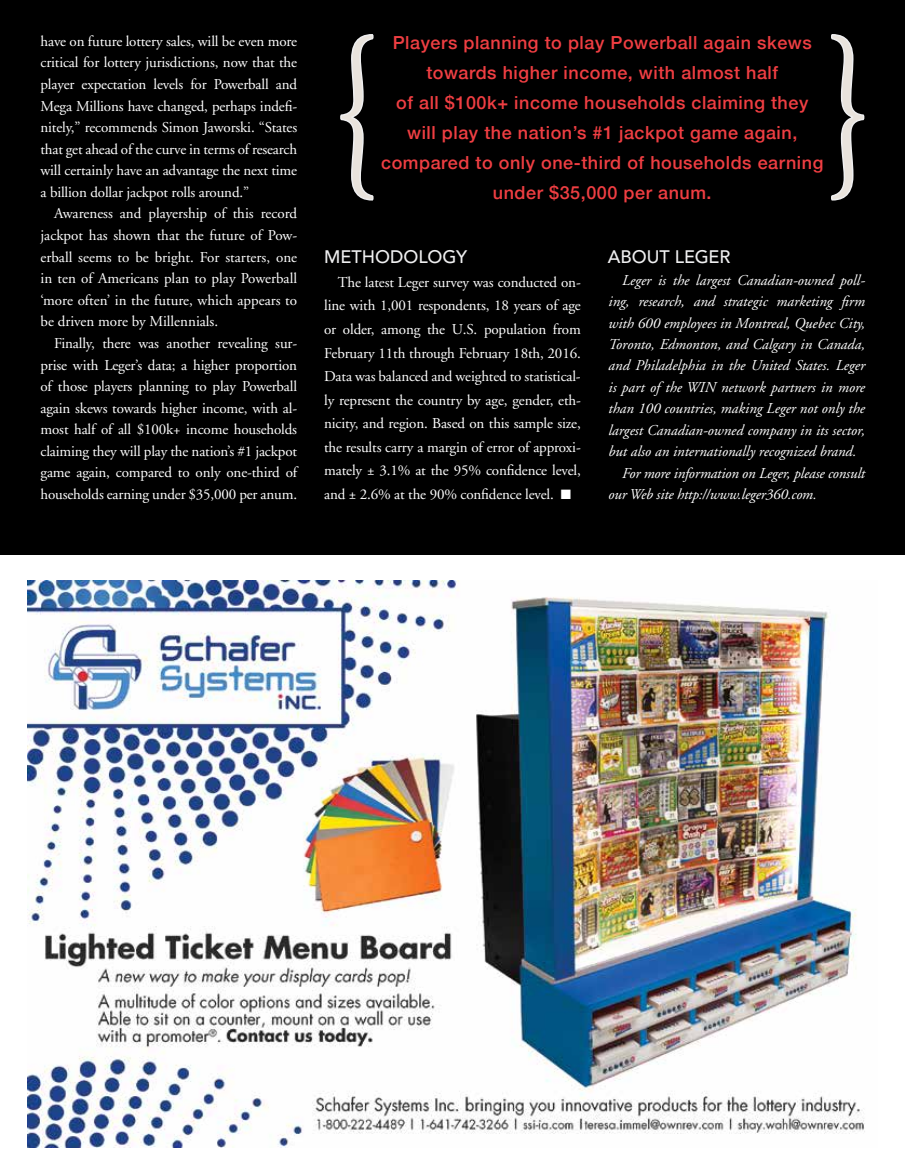
<style>
.page{position:relative;width:905px;height:1175px;background:#fff}
.page>*{position:absolute;margin:0;border:0;box-sizing:border-box;transform-origin:0 0}
.t1{font:500 18px/30px "Helvetica Neue";letter-spacing:.03em;color:#ef3e42;text-align:center}
.t2{font:500 18px "Avenir";letter-spacing:-.005em;color:#efeff0}
.t3{font:15px/21.6px "Adobe Garamond";letter-spacing:-.01em;color:#fff;text-align:justify}
.t4{font:italic 15px "Adobe Garamond";color:#fff}
</style>
<div class="page">
<div style="left:0;top:0;width:904px;height:554px;background:#000"></div>
<img style="left:27px;top:580px;width:838px;height:567px">
<svg style="left:340px;top:34px;width:33px;height:167px"></svg>
<svg style="left:831px;top:34px;width:33px;height:167px"></svg>
<p class="t3" style="left:40px;top:31px;width:258px">have on future lottery sales, will be even more critical for lottery jurisdictions, now that the player expectation levels for Powerball and Mega Millions have changed, perhaps indefi&shy;nitely,” recommends Simon Jaworski. “States that get ahead of the curve in terms of research will certainly have an advantage the next time a billion dollar jackpot rolls around.”</p>
<p class="t3" style="left:40px;top:203px;width:258px;text-indent:14px">Awareness and playership of this record jackpot has shown that the future of Pow&shy;erball seems to be bright. For starters, one in ten of Americans plan to play Powerball ‘more often’ in the future, which appears to be driven more by Millennials.</p>
<p class="t3" style="left:40px;top:333px;width:258px;text-indent:14px">Finally, there was another revealing sur&shy;prise with Leger’s data; a higher proportion of those players planning to play Powerball again skews towards higher income, with al&shy;most half of all $100k+ income households claiming they will play the nation’s #1 jackpot game again, compared to only one-third of households earning under $35,000 per anum.</p>
<p class="t1" style="left:381px;top:26px;width:443px">Players planning to play Powerball again skews towards higher income, with almost half<br>of all $100k+ income households claiming they will play the nation’s #1 jackpot game again, compared to only one-third of households earning under $35,000 per anum.</p>
<p class="t2" style="left:324px;top:247px;width:144px">METHODOLOGY</p>
<p class="t3" style="left:324px;top:271px;width:258px;line-height:23.5px;text-indent:14px">The latest Leger survey was conducted on&shy;line with 1,001 respondents, 18 years of age or older, among the U.S. population from February 11th through February 18th, 2016.<br>Data was balanced and weighted to statistical&shy;ly represent the country by age, gender, eth&shy;nicity, and region. Based on this sample size, the results carry a margin of error of approxi&shy;mately ± 3.1% at the 95% confidence level, and ± 2.6% at the 90% confidence level. ■</p>
<p class="t2" style="left:608px;top:247px;width:124px">ABOUT LEGER</p>
<p class="t4" style="left:621px;top:272px;width:245px">Leger is the largest Canadian-owned poll-</p>
<p class="t4" style="left:608px;top:293px;width:258px">ing, research, and strategic marketing firm</p>
<p class="t4" style="left:608px;top:315px;width:258px">with 600 employees in Montreal, Quebec City,</p>
<p class="t4" style="left:608px;top:336px;width:258px">Toronto, Edmonton, and Calgary in Canada,</p>
<p class="t4" style="left:608px;top:358px;width:258px">and Philadelphia in the United States. Leger</p>
<p class="t4" style="left:608px;top:379px;width:258px">is part of the WIN network partners in more</p>
<p class="t4" style="left:608px;top:400px;width:258px">than 100 countries, making Leger not only the</p>
<p class="t4" style="left:608px;top:422px;width:258px">largest Canadian-owned company in its sector,</p>
<p class="t4" style="left:608px;top:443px;width:249px">but also an internationally recognized brand.</p>
<p class="t4" style="left:621px;top:465px;width:245px">For more information on Leger, please consult</p>
<p class="t4" style="left:608px;top:486px;width:210px">our Web site http://www.leger360.com.</p>
</div>
